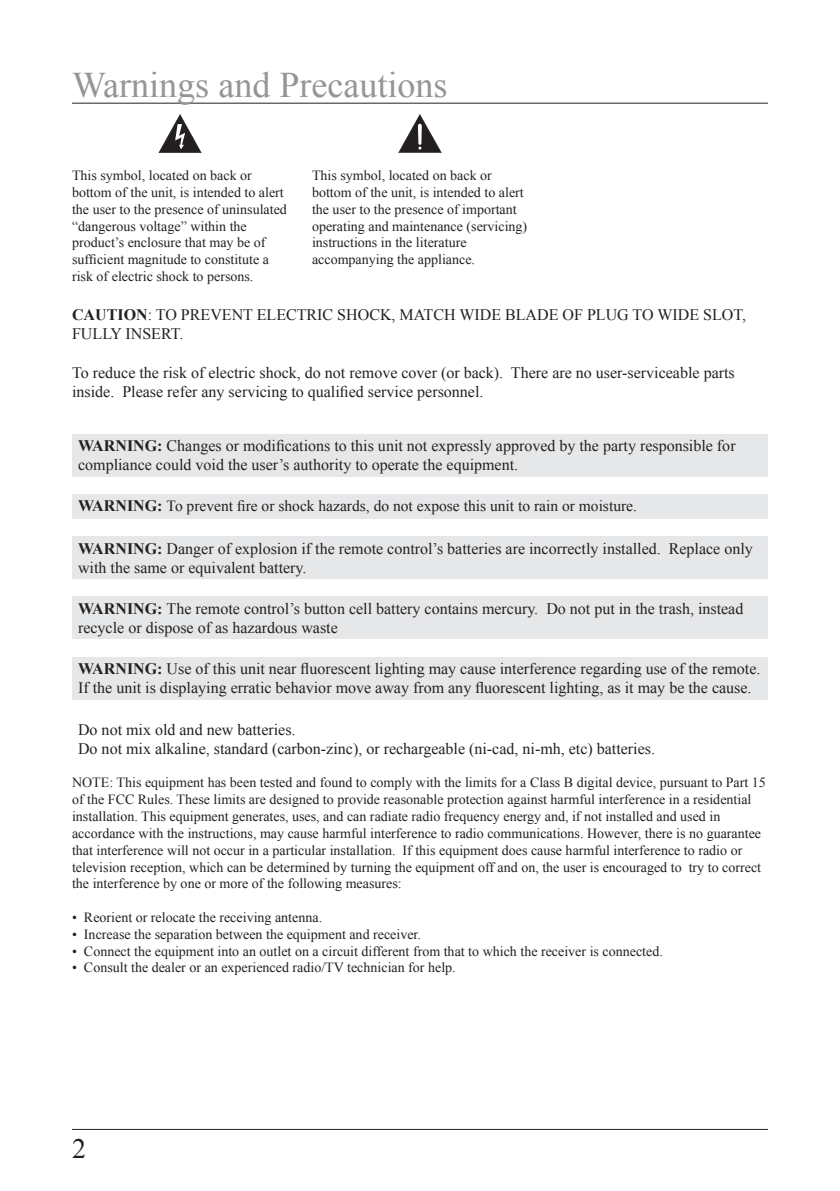
<style>
.page{position:relative;width:840px;height:1191px;background:#fff}
.page>*{position:absolute;margin:0;border:0;box-sizing:border-box;transform-origin:0 0}
.t1{font:36px "Times New Roman";color:#939598}
.t2{font:28px "Times New Roman";color:#231f20}
.t3{font:16px/19.2px "Times New Roman";color:#231f20}
.t4{font:15.6px "Times New Roman";color:#231f20}
.t5{font:14px/16.8px "Times New Roman";color:#231f20}
.s1{font-weight:700}
.s2{font-weight:700;font-size:16px}
</style>
<div class="page">
<hr style="left:72px;top:1129px;width:695px;height:1px;background:#231f20">
<hr style="left:72px;top:103px;width:695px;height:1px;background:#231f20">
<div style="left:72px;top:657px;width:695px;height:42px;background:#e6e7e9"></div>
<div style="left:72px;top:494px;width:695px;height:24px;background:#e6e7e9"></div>
<div style="left:72px;top:597px;width:695px;height:42px;background:#e6e7e9"></div>
<div style="left:72px;top:536px;width:695px;height:43px;background:#e6e7e9"></div>
<div style="left:72px;top:434px;width:695px;height:42px;background:#e6e7e9"></div>
<svg style="left:158px;top:114px;width:43px;height:39px"></svg>
<svg style="left:398px;top:114px;width:43px;height:39px"></svg>
<h1 class="t1" style="left:72px;top:61px;width:377px">Warnings and Precautions</h1>
<p class="t5" style="left:72px;top:167px;width:216px">This symbol, located on back or bottom of the unit, is intended to alert the user to the presence of uninsulated “dangerous voltage” within the product’s enclosure that may be of sufficient magnitude to constitute a risk of electric shock to persons.</p>
<p class="t5" style="left:312px;top:167px;width:216px">This symbol, located on back or bottom of the unit, is intended to alert the user to the presence of important operating and maintenance (servicing) instructions in the literature accompanying the appliance.</p>
<p class="t3" style="left:72px;top:305px;width:675px"><span class="s1">CAUTION</span>: TO PREVENT ELECTRIC SHOCK, MATCH WIDE BLADE OF PLUG TO WIDE SLOT,<br>FULLY INSERT.</p>
<p class="t3" style="left:72px;top:362px;width:663px">To reduce the risk of electric shock, do not remove cover (or back). There are no user-serviceable parts inside. Please refer any servicing to qualified service personnel.</p>
<p class="t3" style="left:78px;top:436px;width:658px"><span class="s1">WARNING:</span> Changes or modifications to this unit not expressly approved by the party responsible for compliance could void the user’s authority to operate the equipment.</p>
<p class="t4" style="left:78px;top:496px;width:560px"><span class="s2">WARNING:</span> To prevent fire or shock hazards, do not expose this unit to rain or moisture.</p>
<p class="t3" style="left:78px;top:538px;width:676px"><span class="s1">WARNING:</span> Danger of explosion if the remote control’s batteries are incorrectly installed. Replace only with the same or equivalent battery.</p>
<p class="t3" style="left:78px;top:598px;width:666px"><span class="s1">WARNING:</span> The remote control’s button cell battery contains mercury. Do not put in the trash, instead recycle or dispose of as hazardous waste</p>
<p class="t3" style="left:78px;top:659px;width:683px"><span class="s1">WARNING:</span> Use of this unit near fluorescent lighting may cause interference regarding use of the remote.<br>If the unit is displaying erratic behavior move away from any fluorescent lighting, as it may be the cause.</p>
<p class="t3" style="left:78px;top:719px;width:578px">Do not mix old and new batteries.<br>Do not mix alkaline, standard (carbon-zinc), or rechargeable (ni-cad, ni-mh, etc) batteries.</p>
<p class="t5" style="left:72px;top:774px;width:695px">NOTE: This equipment has been tested and found to comply with the limits for a Class B digital device, pursuant to Part 15 of the FCC Rules. These limits are designed to provide reasonable protection against harmful interference in a residential installation. This equipment generates, uses, and can radiate radio frequency energy and, if not installed and used in accordance with the instructions, may cause harmful interference to radio communications. However, there is no guarantee that interference will not occur in a particular installation. If this equipment does cause harmful interference to radio or television reception, which can be determined by turning the equipment off and on, the user is encouraged to try to correct the interference by one or more of the following measures:</p>
<p class="t5" style="left:72px;top:908px;width:251px">• Reorient or relocate the receiving antenna.</p>
<p class="t5" style="left:72px;top:925px;width:350px">• Increase the separation between the equipment and receiver.</p>
<p class="t5" style="left:72px;top:942px;width:592px">• Connect the equipment into an outlet on a circuit different from that to which the receiver is connected.</p>
<p class="t5" style="left:72px;top:959px;width:385px">• Consult the dealer or an experienced radio/TV technician for help.</p>
<h2 class="t2" style="left:72px;top:1129px;width:15px">2</h2>
</div>
